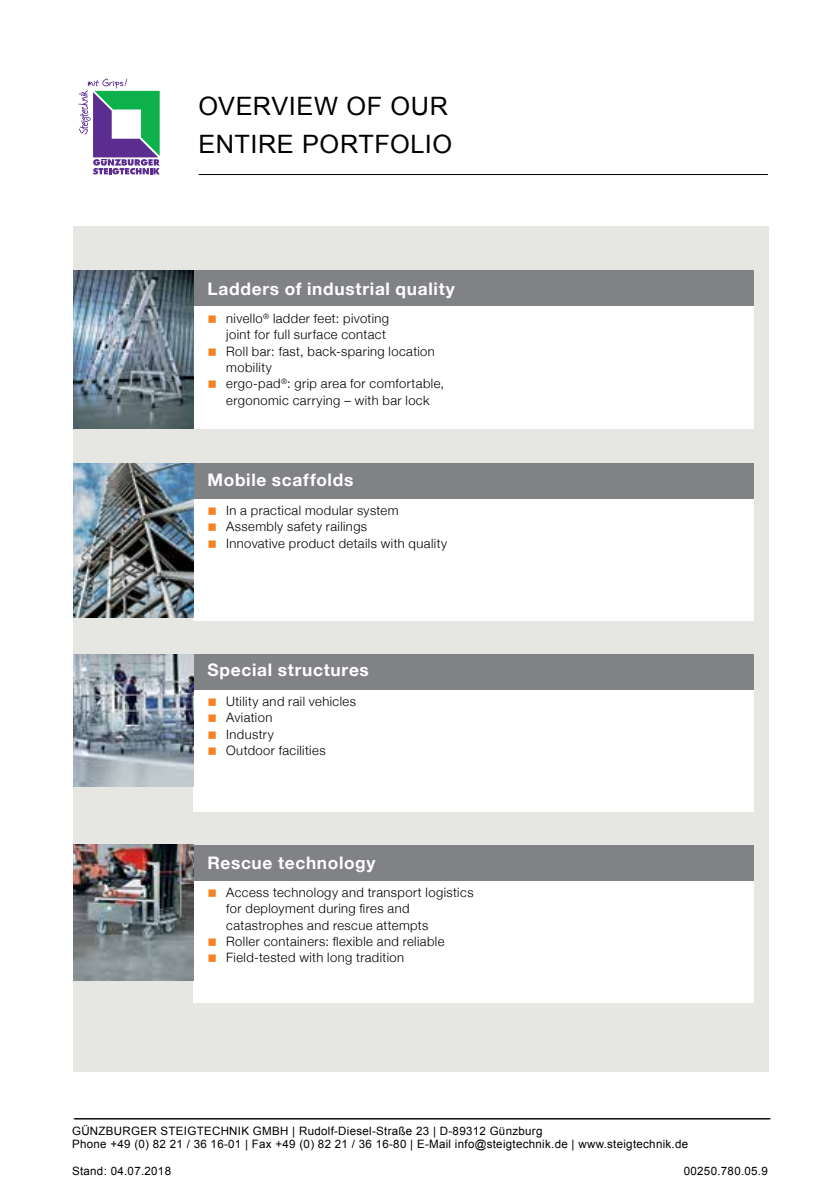
<style>
.page{position:relative;width:840px;height:1191px;background:#fff}
.page>*{position:absolute;margin:0;border:0;box-sizing:border-box;transform-origin:0 0}
.t1{font:25.4px/37.4px "Arial";letter-spacing:.02em;color:#000}
.t2{font:700 17.2px "Helvetica Neue";letter-spacing:.04em;color:#fff}
.t3{font:300 13px/16.4px "Helvetica Neue";letter-spacing:.03em;color:#000}
.t4{font:11.6px/13.2px "Arial";letter-spacing:.025em;color:#000}
</style>
<div class="page">
<hr style="left:198px;top:174px;width:569px;height:1px;background:#000">
<svg style="left:78px;top:79px;width:82px;height:95px"></svg>
<hr style="left:73px;top:1118px;width:695px;height:1px;background:#000">
<hr style="left:75px;top:1118px;width:695px;height:1px;background:#000">
<div style="left:73px;top:227px;width:695px;height:844px;background:#e6e6e3"></div>
<div style="left:193px;top:271px;width:560px;height:157px;background:#fff"></div>
<div style="left:193px;top:271px;width:560px;height:35px;background:#808285"></div>
<img style="left:73px;top:271px;width:120px;height:157px">
<div style="left:193px;top:463px;width:560px;height:158px;background:#fff"></div>
<div style="left:193px;top:463px;width:560px;height:35px;background:#808285"></div>
<img style="left:73px;top:463px;width:120px;height:155px">
<div style="left:193px;top:845px;width:560px;height:157px;background:#fff"></div>
<div style="left:193px;top:845px;width:560px;height:35px;background:#808285"></div>
<img style="left:73px;top:845px;width:120px;height:135px">
<div style="left:193px;top:654px;width:560px;height:158px;background:#fff"></div>
<div style="left:193px;top:654px;width:560px;height:35px;background:#808285"></div>
<img style="left:73px;top:654px;width:120px;height:133px">
<h1 class="t1" style="left:198px;top:88px;width:251px">Overview of our entire portfolio</h1>
<h2 class="t2" style="left:207px;top:278px;width:249px">Ladders of industrial quality</h2>
<p class="t3" style="left:226px;top:310px;width:219px">nivello<sup>®</sup> ladder feet: pivoting<br>joint for full surface contact<br>Roll bar: fast, back-sparing location mobility<br>ergo-pad<sup>®</sup>: grip area for comfortable, ergonomic carrying – with bar lock</p>
<h2 class="t2" style="left:207px;top:469px;width:147px">Mobile scaffolds</h2>
<p class="t3" style="left:226px;top:502px;width:222px">In a practical modular system<br>Assembly safety railings<br>Innovative product details with quality</p>
<h2 class="t2" style="left:207px;top:659px;width:163px">Special structures</h2>
<p class="t3" style="left:226px;top:693px;width:131px">Utility and rail vehicles<br>Aviation<br>Industry<br>Outdoor facilities</p>
<h2 class="t2" style="left:207px;top:852px;width:169px">Rescue technology</h2>
<p class="t3" style="left:226px;top:884px;width:249px">Access technology and transport logistics for deployment during fires and catastrophes and rescue attempts<br>Roller containers: flexible and reliable Field-tested with long tradition</p>
<p class="t4" style="left:72px;top:1124px;width:617px">GÜNZBURGER STEI GTECHNI K GMBH | Rudolf-Diesel-Straße 23 | D-89312 Günzburg<br>Phone +49 (0) 82 21 / 36 16-01 | Fax +49 (0) 82 21 / 36 16-80 | E-Mail info@steigtechnik.de | www.steigtechnik.de</p>
<p class="t4" style="left:72px;top:1164px;width:100px">Stand: 04.07.2018</p>
<p class="t4" style="left:683px;top:1164px;width:85px">00250.780.05.9</p>
</div>
